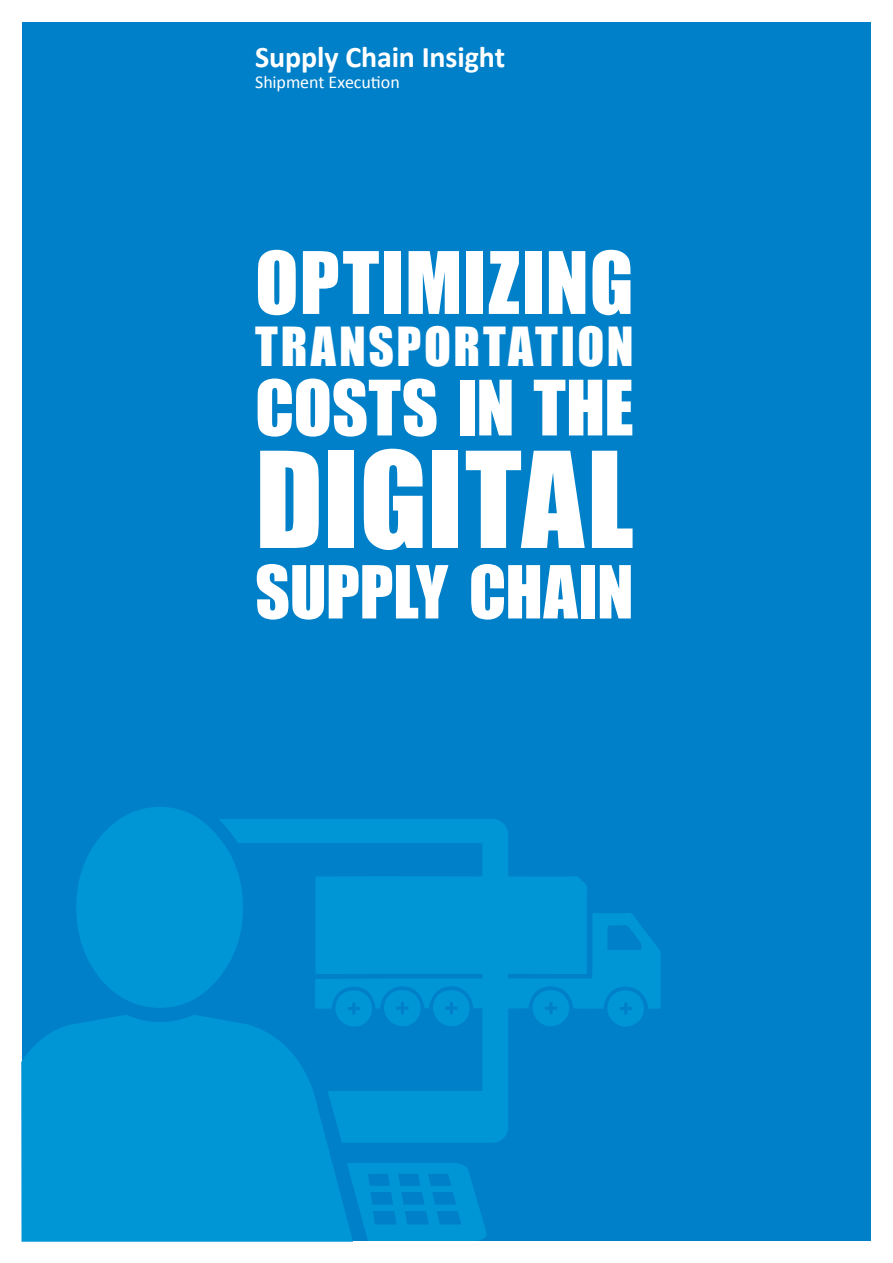
<style>
.page{position:relative;width:893px;height:1263px;background:#fff}
.page>*{position:absolute;margin:0;border:0;box-sizing:border-box;transform-origin:0 0}
.t1{font:123px "Impact";letter-spacing:.005em;color:#fff}
.t2{font:79.5px "Impact";letter-spacing:.015em;color:#fff}
.t3{font:70.5px "Impact";letter-spacing:-.005em;color:#fff}
.t4{font:67.5px "Impact";letter-spacing:-.005em;color:#fff}
.t5{font:49.5px "Impact";letter-spacing:.05em;color:#fff}
.t6{font:700 30px "Calibri";letter-spacing:-.005em;color:#fff}
.t7{font:18px "Calibri";letter-spacing:-.005em;color:#fff}
</style>
<div class="page">
<div style="left:21px;top:21px;width:851px;height:1221px;background:#0080c8"></div>
<svg style="left:76px;top:807px;width:143px;height:201px"></svg>
<svg style="left:219px;top:819px;width:289px;height:422px"></svg>
<svg style="left:21px;top:1015px;width:332px;height:227px;background:#0194d3"></svg>
<svg style="left:315px;top:876px;width:346px;height:154px"></svg>
<p class="t6" style="left:255px;top:38px;width:252px">Supply Chain Insight</p>
<p class="t7" style="left:255px;top:71px;width:146px">Shipment Execution</p>
<p class="t2" style="left:255px;top:221px;width:380px">OPTIMIZING</p>
<p class="t5" style="left:255px;top:309px;width:380px">TRANSPORTATION</p>
<p class="t3" style="left:255px;top:353px;width:380px">COSTS IN THE</p>
<p class="t1" style="left:255px;top:404px;width:380px">DIGITAL</p>
<p class="t4" style="left:255px;top:540px;width:380px">SUPPLY CHAIN</p>
</div>
